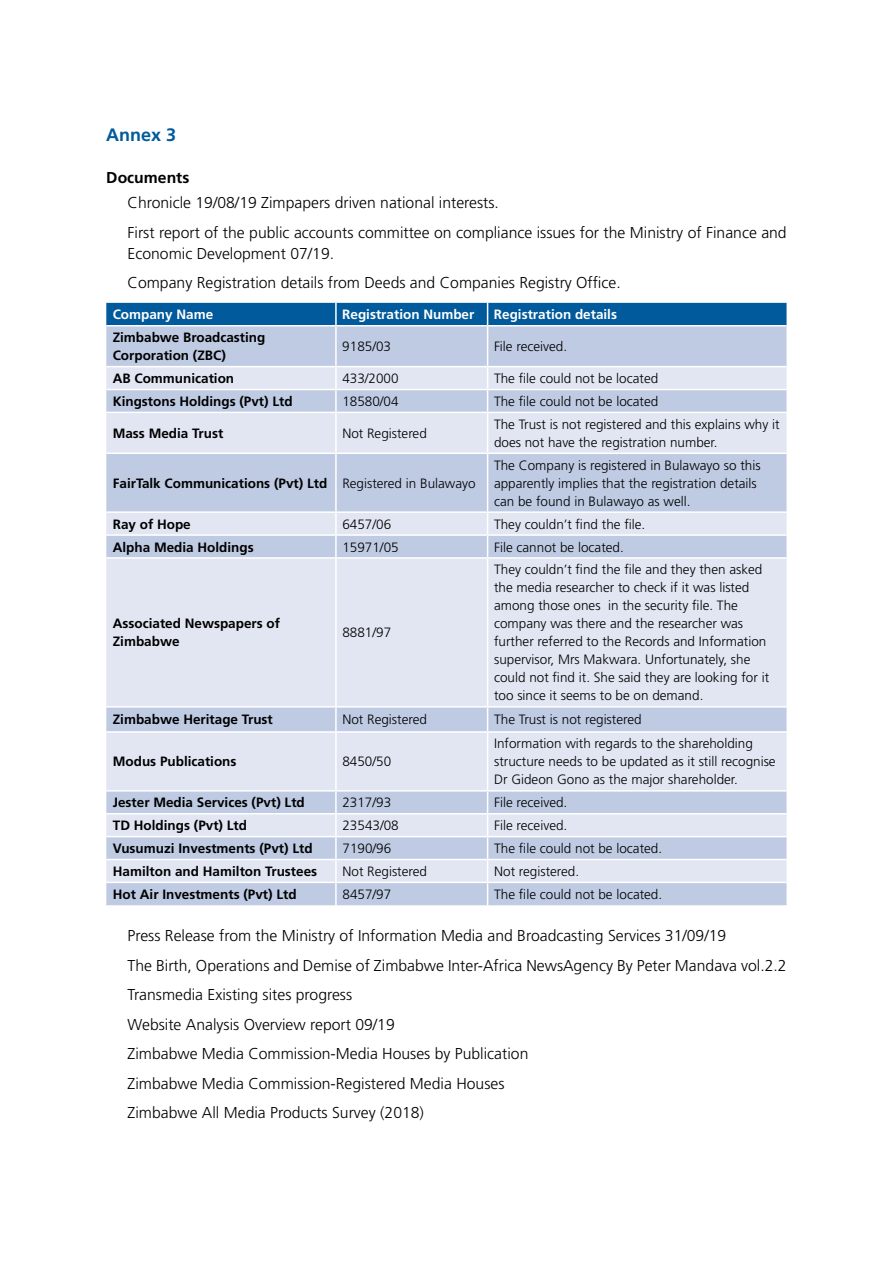
<style>
.page{position:relative;width:893px;height:1263px;background:#fff}
.page>*{position:absolute;margin:0;border:0;box-sizing:border-box;transform-origin:0 0}
.t1{font:700 18px "Frutiger";color:#005a9c}
.t2{font:300 15.75px/29.5px "Frutiger";color:#000}
.t3{font:700 15.75px "Frutiger";color:#000}
.t4{font:300 13.5px/18px "Frutiger";color:#000}
.t5{font:700 13.5px/18px "Frutiger";color:#000}
.t6{font:700 13.5px "Frutiger";color:#fff}
.s1{font-weight:300}
</style>
<div class="page">
<div style="left:106px;top:326px;width:680px;height:579px;background:#bfcbe3"></div>
<svg style="left:106px;top:367px;width:680px;height:515px;background:#d5dded"></svg>
<hr style="left:335px;top:326px;width:2px;height:40px;background:#fff">
<hr style="left:487px;top:326px;width:1px;height:40px;background:#fff">
<hr style="left:106px;top:366px;width:230px;height:1px;background:#fff">
<hr style="left:336px;top:366px;width:152px;height:1px;background:#fff">
<hr style="left:335px;top:367px;width:2px;height:22px;background:#fff">
<hr style="left:488px;top:366px;width:298px;height:1px;background:#fff">
<hr style="left:106px;top:389px;width:230px;height:1px;background:#fff">
<hr style="left:336px;top:389px;width:152px;height:1px;background:#fff">
<hr style="left:335px;top:390px;width:2px;height:22px;background:#fff">
<hr style="left:488px;top:389px;width:298px;height:1px;background:#fff">
<svg style="left:487px;top:367px;width:1px;height:45px"></svg>
<hr style="left:106px;top:412px;width:230px;height:1px;background:#fff">
<hr style="left:336px;top:412px;width:152px;height:1px;background:#fff">
<hr style="left:335px;top:413px;width:2px;height:39px;background:#fff">
<hr style="left:488px;top:412px;width:298px;height:1px;background:#fff">
<hr style="left:487px;top:413px;width:1px;height:39px;background:#fff">
<hr style="left:106px;top:452px;width:230px;height:2px;background:#fff">
<hr style="left:336px;top:452px;width:152px;height:2px;background:#fff">
<hr style="left:335px;top:454px;width:2px;height:57px;background:#fff">
<hr style="left:488px;top:452px;width:298px;height:2px;background:#fff">
<hr style="left:487px;top:454px;width:1px;height:57px;background:#fff">
<hr style="left:106px;top:511px;width:230px;height:2px;background:#fff">
<hr style="left:336px;top:511px;width:152px;height:2px;background:#fff">
<hr style="left:335px;top:513px;width:2px;height:21px;background:#fff">
<hr style="left:488px;top:511px;width:298px;height:2px;background:#fff">
<hr style="left:106px;top:534px;width:230px;height:2px;background:#fff">
<hr style="left:336px;top:534px;width:152px;height:2px;background:#fff">
<hr style="left:335px;top:536px;width:2px;height:21px;background:#fff">
<hr style="left:488px;top:534px;width:298px;height:2px;background:#fff">
<svg style="left:487px;top:513px;width:1px;height:44px"></svg>
<hr style="left:106px;top:557px;width:230px;height:2px;background:#fff">
<hr style="left:336px;top:557px;width:152px;height:2px;background:#fff">
<hr style="left:335px;top:559px;width:2px;height:147px;background:#fff">
<hr style="left:488px;top:557px;width:298px;height:2px;background:#fff">
<hr style="left:487px;top:559px;width:1px;height:147px;background:#fff">
<hr style="left:106px;top:706px;width:230px;height:2px;background:#fff">
<hr style="left:336px;top:706px;width:152px;height:2px;background:#fff">
<hr style="left:335px;top:708px;width:2px;height:23px;background:#fff">
<hr style="left:488px;top:706px;width:298px;height:2px;background:#fff">
<svg style="left:487px;top:708px;width:1px;height:23px"></svg>
<hr style="left:106px;top:731px;width:230px;height:2px;background:#fff">
<hr style="left:336px;top:731px;width:152px;height:2px;background:#fff">
<hr style="left:335px;top:733px;width:2px;height:57px;background:#fff">
<hr style="left:488px;top:731px;width:298px;height:2px;background:#fff">
<hr style="left:487px;top:733px;width:1px;height:57px;background:#fff">
<hr style="left:106px;top:790px;width:230px;height:2px;background:#fff">
<hr style="left:336px;top:790px;width:152px;height:2px;background:#fff">
<hr style="left:335px;top:792px;width:2px;height:21px;background:#fff">
<hr style="left:488px;top:790px;width:298px;height:2px;background:#fff">
<hr style="left:106px;top:813px;width:230px;height:1px;background:#fff">
<hr style="left:336px;top:813px;width:152px;height:1px;background:#fff">
<hr style="left:335px;top:814px;width:2px;height:22px;background:#fff">
<hr style="left:488px;top:813px;width:298px;height:1px;background:#fff">
<hr style="left:106px;top:836px;width:230px;height:1px;background:#fff">
<hr style="left:336px;top:836px;width:152px;height:1px;background:#fff">
<hr style="left:335px;top:837px;width:2px;height:22px;background:#fff">
<hr style="left:488px;top:836px;width:298px;height:1px;background:#fff">
<hr style="left:106px;top:859px;width:230px;height:1px;background:#fff">
<hr style="left:336px;top:859px;width:152px;height:1px;background:#fff">
<hr style="left:335px;top:860px;width:2px;height:22px;background:#fff">
<hr style="left:488px;top:859px;width:298px;height:1px;background:#fff">
<hr style="left:106px;top:882px;width:230px;height:1px;background:#fff">
<hr style="left:336px;top:882px;width:152px;height:1px;background:#fff">
<hr style="left:335px;top:883px;width:2px;height:22px;background:#fff">
<hr style="left:488px;top:882px;width:298px;height:1px;background:#fff">
<svg style="left:487px;top:792px;width:1px;height:113px"></svg>
<div style="left:106px;top:303px;width:680px;height:22px;background:#005a9c"></div>
<h1 class="t1" style="left:106px;top:124px;width:72px">Annex 3</h1>
<p class="t3" style="left:106px;top:168px;width:85px">Documents</p>
<p class="t2" style="left:128px;top:188px;width:661px">Chronicle 19/08/19 Zimpapers driven national interests.<br>First report of the public accounts committee on compliance issues for the Ministry of Finance and</p>
<p class="t2" style="left:128px;top:239px;width:495px">Economic Development 07/19.<br>Company Registration details from Deeds and Companies Registry Office.</p>
<p class="t6" style="left:113px;top:307px;width:102px">Company Name</p>
<p class="t6" style="left:342px;top:307px;width:134px">Registration Number</p>
<p class="t6" style="left:494px;top:307px;width:125px">Registration details</p>
<p class="t5" style="left:113px;top:329px;width:154px">Zimbabwe Broadcasting<br>Corporation (ZBC)</p>
<p class="t4" style="left:342px;top:338px;width:50px">9185/03</p>
<p class="t4" style="left:494px;top:338px;width:75px">File received.</p>
<p class="t5" style="left:113px;top:369px;width:123px">AB Communication</p>
<p class="t4" style="left:342px;top:370px;width:58px">433/2000</p>
<p class="t4" style="left:494px;top:370px;width:166px">The file could not be located</p>
<p class="t5" style="left:113px;top:392px;width:181px">Kingstons Holdings (Pvt) Ltd</p>
<p class="t4" style="left:342px;top:393px;width:58px">18580/04</p>
<p class="t4" style="left:494px;top:393px;width:166px">The file could not be located</p>
<p class="t5" style="left:113px;top:424px;width:112px">Mass Media Trust</p>
<p class="t4" style="left:342px;top:424px;width:86px">Not Registered</p>
<p class="t4" style="left:494px;top:415px;width:287px">The Trust is not registered and this explains why it does not have the registration number.</p>
<p class="t5" style="left:113px;top:474px;width:364px">FairTalk Communications (Pvt) Ltd <span class="s1">Registered in Bulawayo</span></p>
<p class="t4" style="left:494px;top:456px;width:268px">The Company is registered in Bulawayo so this apparently implies that the registration details can be found in Bulawayo as well.</p>
<p class="t5" style="left:113px;top:515px;width:80px">Ray of Hope</p>
<p class="t4" style="left:342px;top:515px;width:50px">6457/06</p>
<p class="t4" style="left:494px;top:515px;width:153px">They couldn’t find the file.</p>
<p class="t5" style="left:113px;top:538px;width:143px">Alpha Media Holdings</p>
<p class="t4" style="left:342px;top:538px;width:58px">15971/05</p>
<p class="t4" style="left:494px;top:538px;width:131px">File cannot be located.</p>
<p class="t5" style="left:113px;top:615px;width:169px">Associated Newspapers of<br>Zimbabwe</p>
<p class="t4" style="left:342px;top:624px;width:50px">8881/97</p>
<p class="t4" style="left:494px;top:561px;width:277px">They couldn’t find the file and they then asked the media researcher to check if it was listed among those ones in the security file. The company was there and the researcher was further referred to the Records and Information supervisor, Mrs Makwara. Unfortunately, she could not find it. She said they are looking for it too since it seems to be on demand.</p>
<p class="t5" style="left:113px;top:711px;width:162px">Zimbabwe Heritage Trust</p>
<p class="t4" style="left:342px;top:711px;width:86px">Not Registered</p>
<p class="t4" style="left:494px;top:711px;width:149px">The Trust is not registered</p>
<p class="t5" style="left:113px;top:753px;width:125px">Modus Publications</p>
<p class="t4" style="left:342px;top:753px;width:50px">8450/50</p>
<p class="t4" style="left:494px;top:735px;width:283px">Information with regards to the shareholding structure needs to be updated as it still recognise<br>Dr Gideon Gono as the major shareholder.</p>
<p class="t5" style="left:113px;top:794px;width:194px">Jester Media Services (Pvt) Ltd</p>
<p class="t4" style="left:342px;top:794px;width:50px">2317/93</p>
<p class="t4" style="left:494px;top:794px;width:75px">File received.</p>
<p class="t5" style="left:113px;top:816px;width:136px">TD Holdings (Pvt) Ltd</p>
<p class="t4" style="left:342px;top:817px;width:58px">23543/08</p>
<p class="t4" style="left:494px;top:817px;width:75px">File received.</p>
<p class="t5" style="left:113px;top:839px;width:201px">Vusumuzi Investments (Pvt) Ltd</p>
<p class="t4" style="left:342px;top:840px;width:50px">7190/96</p>
<p class="t4" style="left:494px;top:840px;width:170px">The file could not be located.</p>
<p class="t5" style="left:113px;top:862px;width:206px">Hamilton and Hamilton Trustees</p>
<p class="t4" style="left:342px;top:862px;width:86px">Not Registered</p>
<p class="t4" style="left:494px;top:862px;width:87px">Not registered.</p>
<p class="t5" style="left:113px;top:885px;width:185px">Hot Air Investments (Pvt) Ltd</p>
<p class="t4" style="left:342px;top:885px;width:50px">8457/97</p>
<p class="t4" style="left:494px;top:885px;width:170px">The file could not be located.</p>
<p class="t2" style="left:128px;top:921px;width:660px">Press Release from the Ministry of Information Media and Broadcasting Services 31/09/19<br>The Birth, Operations and Demise of Zimbabwe Inter-Africa NewsAgency By Peter Mandava vol.2.2<br>Transmedia Existing sites progress<br>Website Analysis Overview report 09/19<br>Zimbabwe Media Commission-Media Houses by Publication<br>Zimbabwe Media Commission-Registered Media Houses<br>Zimbabwe All Media Products Survey (2018)</p>
</div>
